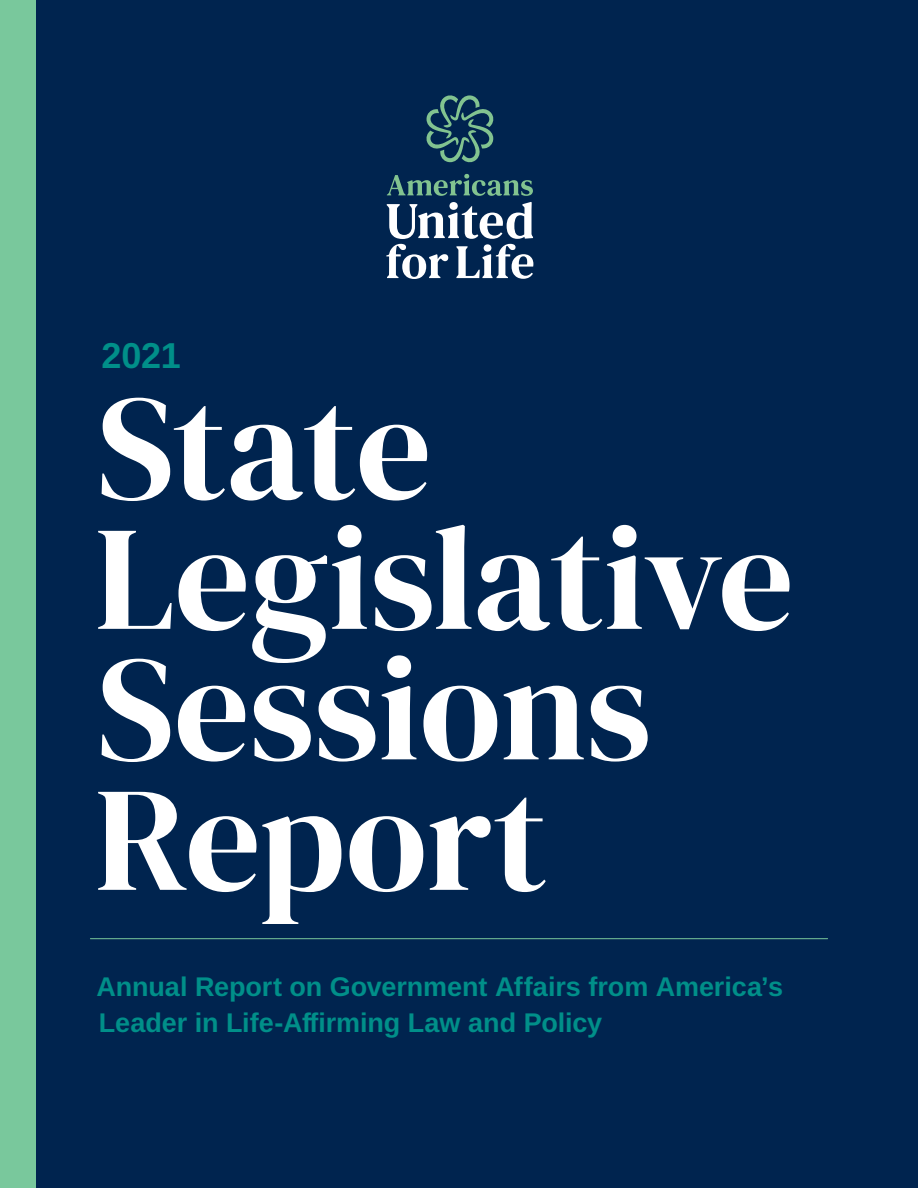
<style>
.page{position:relative;width:918px;height:1188px;background:#00244f}
.page>*{position:absolute;margin:0;border:0;box-sizing:border-box;transform-origin:0 0}
.t1{font:148.5px/130.5px "DM Serif Display";color:#fff}
.H2_-_Teal{font:36px "Arimo";color:#008f89}
.H2_-_Teal-2{font:27px/36px "Arimo";letter-spacing:-.005em;color:#008f89}
</style>
<div class="page">
<hr style="left:90px;top:938px;width:738px;height:1px;background:#79c89c">
<div style="left:0;top:0;width:36px;height:1188px;background:#79c89c"></div>
<svg style="left:426px;top:95px;width:68px;height:68px"></svg>
<svg style="left:386px;top:202px;width:147px;height:77px"></svg>
<svg style="left:387px;top:174px;width:146px;height:22px"></svg>
<p class="H2_-_Teal" style="left:102px;top:330px;width:81px">2021</p>
<h1 class="t1" style="left:95px;top:381px;width:701px">State<br>Legislative<br>Sessions<br>Report</h1>
<p class="H2_-_Teal-2" style="left:96px;top:970px;width:688px">Annual Report on Government Affairs from America’s<br>Leader in Life-Affirming Law and Policy</p>
</div>
